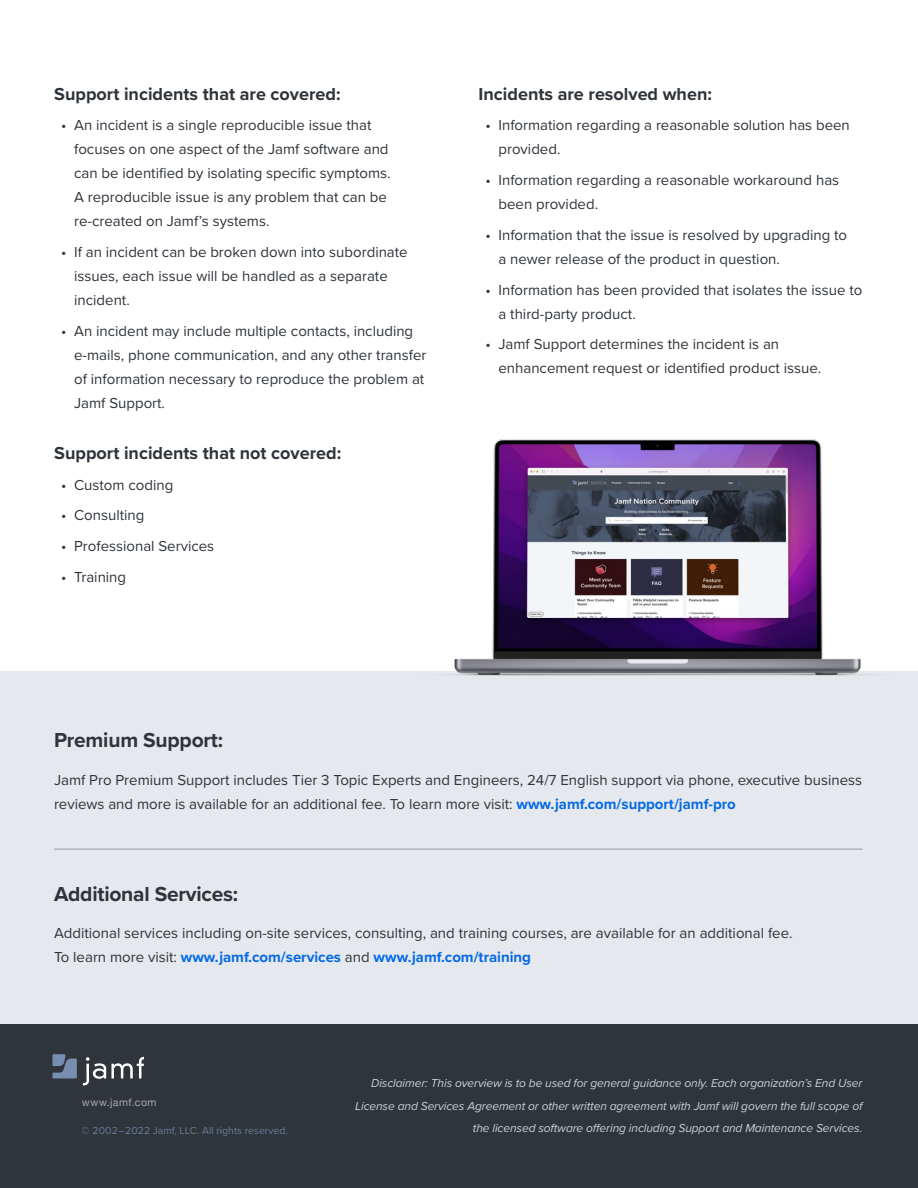
<style>
.page{position:relative;width:918px;height:1188px;background:#fff}
.page>*{position:absolute;margin:0;border:0;box-sizing:border-box;transform-origin:0 0}
.t1{font:700 21px "Proxima Nova";letter-spacing:-.01em;color:#2f343a}
.t2{font:700 18px "Proxima Nova";color:#2f343a}
.t3{font:15px/24px "Proxima Nova";color:#2f343a}
.t4{font:italic 12px "Proxima Nova";letter-spacing:-.01em;color:#cbd0d8}
.t5{font:10.5px "Proxima Nova";color:#788eb1}
.t6{font:10.5px "Helvetica Neue";letter-spacing:.045em;color:#a7a9ac}
.s1{font-weight:700;color:#056ae6}
</style>
<div class="page">
<div style="left:0;top:672px;width:918px;height:353px;background:#e5e8ec"></div>
<div style="left:0;top:1025px;width:918px;height:163px;background:#2f353a"></div>
<hr style="left:54px;top:849px;width:808px;height:1px;background:#979a9d">
<img style="left:404px;top:439px;width:487px;height:237px">
<svg style="left:83px;top:1057px;width:61px;height:28px"></svg>
<svg style="left:52px;top:1054px;width:25px;height:24px"></svg>
<p class="t2" style="left:54px;top:80px;width:288px">Support incidents that are covered:</p>
<p class="t3" style="left:74px;top:113px;width:318px;text-indent:-13px">• An incident is a single reproducible issue that focuses on one aspect of the Jamf software and can be identified by isolating specific symptoms.<br>A reproducible issue is any problem that can be re-created on Jamf’s systems.</p>
<p class="t3" style="left:74px;top:239px;width:335px;text-indent:-13px">• If an incident can be broken down into subordinate issues, each issue will be handled as a separate incident.</p>
<p class="t3" style="left:74px;top:318px;width:354px;text-indent:-13px">• An incident may include multiple contacts, including e-mails, phone communication, and any other transfer of information necessary to reproduce the problem at Jamf Support.</p>
<p class="t2" style="left:54px;top:439px;width:288px">Support incidents that not covered:</p>
<p class="t3" style="left:61px;top:472px;width:114px">• Custom coding</p>
<p class="t3" style="left:61px;top:503px;width:85px">• Consulting</p>
<p class="t3" style="left:61px;top:533px;width:155px">• Professional Services</p>
<p class="t3" style="left:61px;top:564px;width:67px">• Training</p>
<p class="t2" style="left:479px;top:80px;width:235px">Incidents are resolved when:</p>
<p class="t3" style="left:499px;top:113px;width:353px;text-indent:-13px">• Information regarding a reasonable solution has been provided.</p>
<p class="t3" style="left:499px;top:167px;width:342px;text-indent:-13px">• Information regarding a reasonable workaround has been provided.</p>
<p class="t3" style="left:499px;top:222px;width:350px;text-indent:-13px">• Information that the issue is resolved by upgrading to a newer release of the product in question.</p>
<p class="t3" style="left:499px;top:277px;width:365px;text-indent:-13px">• Information has been provided that isolates the issue to a third-party product.</p>
<p class="t3" style="left:499px;top:332px;width:324px;text-indent:-13px">• Jamf Support determines the incident is an enhancement request or identified product issue.</p>
<p class="t1" style="left:54px;top:725px;width:171px">Premium Support:</p>
<p class="t3" style="left:54px;top:767px;width:810px">Jamf Pro Premium Support includes Tier 3 Topic Experts and Engineers, 24/7 English support via phone, executive business reviews and more is available for an additional fee. To learn more visit: <span class="s1">www.jamf.com/support/jamf-pro</span></p>
<p class="t1" style="left:54px;top:878px;width:186px">Additional Services:</p>
<p class="t3" style="left:54px;top:921px;width:740px">Additional services including on-site services, consulting, and training courses, are available for an additional fee.<br>To learn more visit: <span class="s1">www.jamf.com/services</span> and <span class="s1">www.jamf.com/training</span></p>
<p class="t6" style="left:82px;top:1095px;width:76px">www.jamf.com</p>
<p class="t5" style="left:82px;top:1123px;width:208px">© 2002 – 2022 Jamf, LLC. All rights reserved.</p>
<p class="t4" style="left:371px;top:1074px;width:493px">Disclaimer: This overview is to be used for general guidance only. Each organization’s End User</p>
<p class="t4" style="left:355px;top:1097px;width:509px">License and Services Agreement or other written agreement with Jamf will govern the full scope of</p>
<p class="t4" style="left:473px;top:1119px;width:391px">the licensed software offering including Support and Maintenance Services.</p>
</div>
